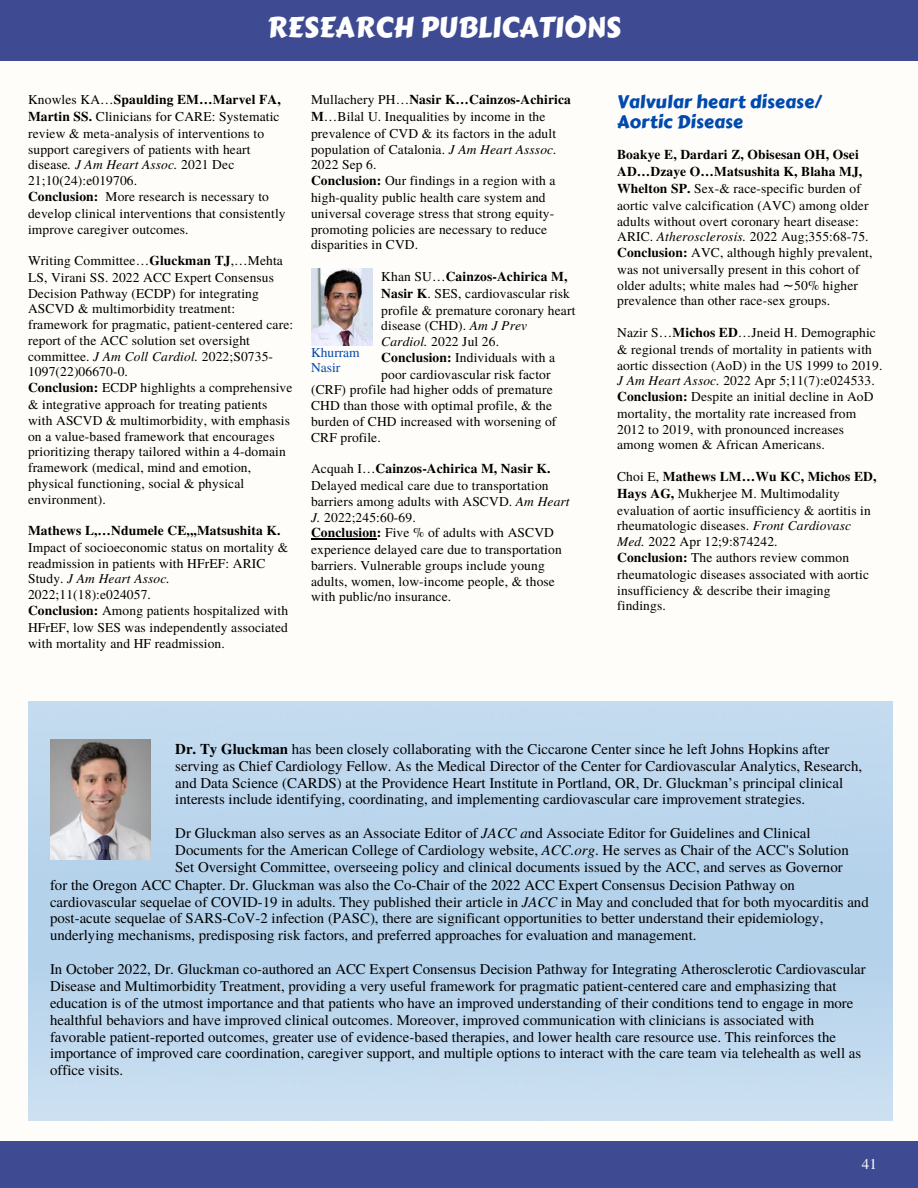
<style>
.page{position:relative;width:918px;height:1188px;background:#fffdfa}
.page>*{position:absolute;margin:0;border:0;box-sizing:border-box;transform-origin:0 0}
.t1{font:28.5px "Carter One";color:#fff}
.t2{font:18px/20.2px "Carter One";letter-spacing:.01em;color:#004aad}
.t3{font:15px "Te X Gyre Termes";color:#fff}
.t4{font:14.85px/16.8px "Te X Gyre Termes";color:#000}
.t5{font:13.5px/16.2px "Te X Gyre Termes";letter-spacing:.01em;color:#000}
.t6{font:700 13.5px "Te X Gyre Termes";letter-spacing:.01em;color:#000}
.t7{font:13.5px/14.7px "Te X Gyre Termes";color:#004aad}
.s1{font-weight:700}
.s2{font-style:italic}
.s3{font-weight:400}
.s4{font-family:"DejaVu Sans"}
</style>
<div class="page">
<img style="left:28px;top:702px;width:864px;height:418px">
<div style="left:0;top:1142px;width:918px;height:46px;background:#3e4b92"></div>
<div style="left:0;top:0;width:918px;height:60px;background:#3e4b92"></div>
<img style="left:50px;top:740px;width:100px;height:119px">
<img style="left:311px;top:269px;width:62px;height:76px">
<hr style="left:311px;top:538px;width:66px;height:2px;background:#000">
<h1 class="t1" style="left:267px;top:6px;width:356px">RESEARCH PUBLICATIONS</h1>
<p class="t5" style="left:28px;top:91px;width:259px">Knowles KA…<span class="s1">Spaulding EM…Marvel FA, Martin SS.</span> Clinicians for CARE: Systematic review &amp; meta-analysis of interventions to support caregivers of patients with heart disease<span class="s2">. J Am Heart Assoc.</span> 2021 Dec 21;10(24):e019706.<br><span class="s1">Conclusion:</span> More research is necessary to develop clinical interventions that consistently improve caregiver outcomes.</p>
<p class="t5" style="left:28px;top:252px;width:267px">Writing Committee…<span class="s1">Gluckman TJ</span>,…Mehta LS, Virani SS. 2022 ACC Expert Consensus Decision Pathway (ECDP) for integrating ASCVD &amp; multimorbidity treatment: framework for pragmatic, patient-centered care: report of the ACC solution set oversight committee. <span class="s2">J Am Coll Cardiol.</span> 2022;S0735- 1097(22)06670-0.<br><span class="s1">Conclusion:</span> ECDP highlights a comprehensive &amp; integrative approach for treating patients with ASCVD &amp; multimorbidity, with emphasis on a value-based framework that encourages prioritizing therapy tailored within a 4-domain framework (medical, mind and emotion, physical functioning, social &amp; physical environment).</p>
<p class="t6" style="left:28px;top:520px;width:254px">Mathews L,…Ndumele CE,,,Matsushita K.</p>
<p class="t5" style="left:28px;top:539px;width:262px">Impact of socioeconomic status on mortality &amp; readmission in patients with HFrEF: ARIC Study. <span class="s2">J Am Heart Assoc.<br></span>2022;11(18):e024057.<br><span class="s1">Conclusion:</span> Among patients hospitalized with HFrEF, low SES was independently associated with mortality and HF readmission.</p>
<p class="t5" style="left:311px;top:91px;width:261px">Mullachery PH…<span class="s1">Nasir K…Cainzos-Achirica M</span>…Bilal U. Inequalities by income in the prevalence of CVD &amp; its factors in the adult population of Catalonia. <span class="s2">J Am Heart Asssoc.<br></span>2022 Sep 6.<br><span class="s1">Conclusion:</span> Our findings in a region with a high-quality public health care system and universal coverage stress that strong equity&shy;promoting policies are necessary to reduce disparities in CVD.</p>
<p class="t6" style="left:381px;top:266px;width:188px"><span class="s3">Khan SU…</span>Cainzos-Achirica M,</p>
<p class="t5" style="left:381px;top:284px;width:190px"><span class="s1">Nasir K</span>. SES, cardiovascular risk</p>
<p class="t5" style="left:381px;top:301px;width:196px">profile &amp; premature coronary heart</p>
<p class="t5" style="left:381px;top:317px;width:147px">disease (CHD). <span class="s2">Am J Prev</span></p>
<p class="t5" style="left:381px;top:333px;width:119px"><span class="s2">Cardiol.</span> 2022 Jul 26.</p>
<p class="t5" style="left:381px;top:348px;width:175px"><span class="s1">Conclusion:</span> Individuals with a</p>
<p class="t5" style="left:381px;top:365px;width:171px">poor cardiovascular risk factor</p>
<p class="t5" style="left:311px;top:381px;width:243px">(CRF) profile had higher odds of premature</p>
<p class="t5" style="left:311px;top:397px;width:243px">CHD than those with optimal profile, &amp; the</p>
<p class="t5" style="left:311px;top:413px;width:247px">burden of CHD increased with worsening of</p>
<p class="t5" style="left:311px;top:428px;width:71px">CRF profile.</p>
<p class="t5" style="left:311px;top:460px;width:260px">Acquah I…<span class="s1">Cainzos-Achirica M, Nasir K.<br></span>Delayed medical care due to transportation barriers among adults with ASCVD. <span class="s2">Am Heart J.</span> 2022;245:60-69.<br><span class="s1">Conclusion:</span> Five % of adults with ASCVD experience delayed care due to transportation barriers. Vulnerable groups include young adults, women, low-income people, &amp; those with public/no insurance.</p>
<p class="t7" style="left:311px;top:345px;width:50px">Khurram<br>Nasir</p>
<h2 class="t2" style="left:617px;top:92px;width:206px">Valvular heart disease/<br>Aortic Disease</h2>
<p class="t5" style="left:617px;top:146px;width:257px"><span class="s1">Boakye E, Dardari Z, Obisesan OH, Osei AD…Dzaye O…Matsushita K, Blaha MJ, Whelton SP.</span> Sex-&amp; race-specific burden of aortic valve calcification (AVC) among older adults without overt coronary heart disease:<br>ARIC. <span class="s2">Atherosclerosis.</span> 2022 Aug;355:68-75.<br><span class="s1">Conclusion:</span> AVC, although highly prevalent, was not universally present in this cohort of older adults; white males had <span class="s4">∼</span>50% higher prevalence than other race-sex groups.</p>
<p class="t5" style="left:617px;top:324px;width:267px">Nazir S…<span class="s1">Michos ED</span>…Jneid H. Demographic &amp; regional trends of mortality in patients with aortic dissection (AoD) in the US 1999 to 2019.<br><span class="s2">J Am Heart Assoc.</span> 2022 Apr 5;11(7):e024533.<br><span class="s1">Conclusion:</span> Despite an initial decline in AoD mortality, the mortality rate increased from 2012 to 2019, with pronounced increases among women &amp; African Americans.</p>
<p class="t5" style="left:617px;top:468px;width:261px">Choi E, <span class="s1">Mathews LM…Wu KC, Michos ED, Hays AG,</span> Mukherjee M. Multimodality evaluation of aortic insufficiency &amp; aortitis in rheumatologic diseases. <span class="s2">Front Cardiovasc Med.</span> 2022 Apr 12;9:874242.<br><span class="s1">Conclusion:</span> The authors review common rheumatologic diseases associated with aortic insufficiency &amp; describe their imaging findings.</p>
<p class="t4" style="left:175px;top:740px;width:688px"><span class="s1">Dr. Ty Gluckman</span> has been closely collaborating with the Ciccarone Center since he left Johns Hopkins after serving as Chief Cardiology Fellow. As the Medical Director of the Center for Cardiovascular Analytics, Research, and Data Science (CARDS) at the Providence Heart Institute in Portland, OR, Dr. Gluckman’s principal clinical interests include identifying, coordinating, and implementing cardiovascular care improvement strategies.</p>
<p class="t4" style="left:175px;top:824px;width:675px">Dr Gluckman also serves as an Associate Editor of <span class="s2">JACC a</span>nd Associate Editor for Guidelines and Clinical<br>Documents for the American College of Cardiology website, <span class="s2">ACC.org</span>. He serves as Chair of the ACC's Solution<br>Set Oversight Committee, overseeing policy and clinical documents issued by the ACC, and serves as Governor</p>
<p class="t4" style="left:50px;top:876px;width:820px">for the Oregon ACC Chapter. Dr. Gluckman was also the Co-Chair of the 2022 ACC Expert Consensus Decision Pathway on cardiovascular sequelae of COVID-19 in adults. They published their article in <span class="s2">JACC</span> in May and concluded that for both myocarditis and post-acute sequelae of SARS-CoV-2 infection (PASC), there are significant opportunities to better understand their epidemiology, underlying mechanisms, predisposing risk factors, and preferred approaches for evaluation and management.</p>
<p class="t4" style="left:50px;top:960px;width:817px">In October 2022, Dr. Gluckman co-authored an ACC Expert Consensus Decision Pathway for Integrating Atherosclerotic Cardiovascular Disease and Multimorbidity Treatment, providing a very useful framework for pragmatic patient-centered care and emphasizing that education is of the utmost importance and that patients who have an improved understanding of their conditions tend to engage in more healthful behaviors and have improved clinical outcomes. Moreover, improved communication with clinicians is associated with favorable patient-reported outcomes, greater use of evidence-based therapies, and lower health care resource use. This reinforces the importance of improved care coordination, caregiver support, and multiple options to interact with the care team via telehealth as well as office visits.</p>
<p class="t3" style="left:862px;top:1151px;width:16px">38</p>
<p class="t3" style="left:862px;top:1153px;width:16px">41</p>
</div>
